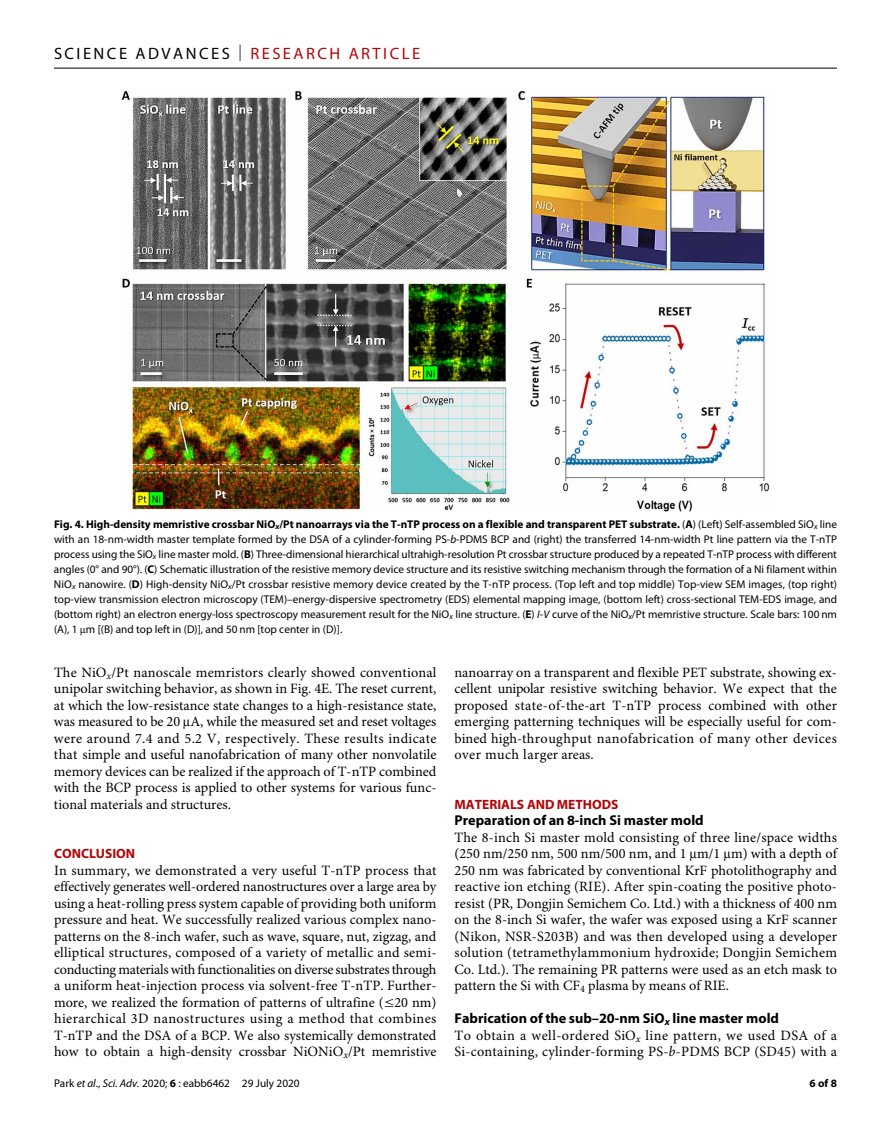
<style>
.page{position:relative;width:891px;height:1134px;background:#fff}
.page>*{position:absolute;margin:0;border:0;box-sizing:border-box;transform-origin:0 0}
.t1{font:16.5px "Myriad Pro";letter-spacing:.15em;color:#000}
.t2{font:14.25px/16.5px "Minion Pro";color:#000;text-align:justify}
.t3{font:700 14.25px "Myriad Pro";color:#000}
.t4{font:700 13.5px "Myriad Pro";color:#b10508}
.t5{font:11.25px/15px "Myriad Pro";color:#000;text-align:justify}
.t6{font:700 11.25px "Myriad Pro";color:#000}
.s1{font-weight:300}
.s2{color:#b10508}
.s3{font-weight:700}
.s4{font-style:italic}
</style>
<div class="page">
<hr style="left:54px;top:68px;width:783px;height:1px;background:#000">
<img style="left:122px;top:91px;width:647px;height:420px">
<p class="t1" style="left:54px;top:40px;width:368px">SCIENCE ADVANCES <span class="s1">|</span> <span class="s2">RESEARCH ARTICLE</span></p>
<p class="t5" style="left:54px;top:517px;width:785px"><span class="s3">Fig. 4. High-density memristive crossbar NiO</span><sub>x</sub><span class="s3">/Pt nanoarrays via the T-nTP process on a flexible and transparent PET substrate.</span> (<span class="s3">A</span>) (Left) Self-assembled SiO<sub>x</sub> line with an 18-nm-width master template formed by the DSA of a cylinder-forming PS-<span class="s4">b</span>-PDMS BCP and (right) the transferred 14-nm-width Pt line pattern via the T-nTP process using the SiO<sub>x</sub> line master mold. (<span class="s3">B</span>) Three-dimensional hierarchical ultrahigh-resolution Pt crossbar structure produced by a repeated T-nTP process with different angles (0° and 90°). (<span class="s3">C</span>) Schematic illustration of the resistive memory device structure and its resistive switching mechanism through the formation of a Ni filament within NiO<sub>x</sub> nanowire. (<span class="s3">D</span>) High-density NiO<sub>x</sub>/Pt crossbar resistive memory device created by the T-nTP process. (Top left and top middle) Top-view SEM images, (top right) top-view transmission electron microscopy (TEM)–energy-dispersive spectrometry (EDS) elemental mapping image, (bottom left) cross-sectional TEM-EDS image, and (bottom right) an electron energy-loss spectroscopy measurement result for the NiO<sub>x</sub> line structure. (<span class="s3">E</span>) <span class="s4">I</span>-<span class="s4">V</span> curve of the NiO<sub>x</sub>/Pt memristive structure. Scale bars: 100 nm (A), 1 m [(B) and top left in (D)], and 50 nm [top center in (D)].</p>
<p class="t2" style="left:54px;top:665px;width:384px">The NiO<sub>x</sub>/Pt nanoscale memristors clearly showed conventional unipolar switching behavior, as shown in Fig. 4E. The reset current, at which the low-resistance state changes to a high-resistance state, was measured to be 20 A, while the measured set and reset voltages were around 7.4 and 5.2 V, respectively. These results indicate that simple and useful nanofabrication of many other nonvolatile memory devices can be realized if the approach of T-nTP combined with the BCP process is applied to other systems for various func&shy;tional materials and structures.</p>
<p class="t4" style="left:54px;top:842px;width:83px">CONCLUSION</p>
<p class="t2" style="left:54px;top:863px;width:384px">In summary, we demonstrated a very useful T-nTP process that effectively generates well-ordered nanostructures over a large area by using a heat-rolling press system capable of providing both uniform pressure and heat. We successfully realized various complex nano&shy;patterns on the 8-inch wafer, such as wave, square, nut, zigzag, and elliptical structures, composed of a variety of metallic and semi&shy;conducting materials with functionalities on diverse substrates through a uniform heat-injection process via solvent-free T-nTP. Further&shy;more, we realized the formation of patterns of ultrafine (≤20 nm) hierarchical 3D nanostructures using a method that combines T-nTP and the DSA of a BCP. We also systemically demonstrated how to obtain a high-density crossbar NiONiO<sub>x</sub>/Pt memristive</p>
<p class="t5" style="left:54px;top:1076px;width:247px">Park <span class="s4">et al</span>., <span class="s4">Sci. Adv.</span> 2020; <span class="s3">6</span> : eabb6462 29 July 2020</p>
<p class="t2" style="left:455px;top:665px;width:384px">nanoarray on a transparent and flexible PET substrate, showing ex&shy;cellent unipolar resistive switching behavior. We expect that the proposed state-of-the-art T-nTP process combined with other emerging patterning techniques will be especially useful for com&shy;bined high-throughput nanofabrication of many other devices over much larger areas.</p>
<p class="t4" style="left:454px;top:793px;width:166px">MATERIALS AND METHODS</p>
<p class="t3" style="left:454px;top:809px;width:251px">Preparation of an 8-inch Si master mold</p>
<p class="t2" style="left:455px;top:830px;width:384px">The 8-inch Si master mold consisting of three line/space widths (250 nm/250 nm, 500 nm/500 nm, and 1 m/1 m) with a depth of 250 nm was fabricated by conventional KrF photolithography and reactive ion etching (RIE). After spin-coating the positive photo&shy;resist (PR, Dongjin Semichem Co. Ltd.) with a thickness of 400 nm on the 8-inch Si wafer, the wafer was exposed using a KrF scanner (Nikon, NSR-S203B) and was then developed using a developer solution (tetramethylammonium hydroxide; Dongjin Semichem Co. Ltd.). The remaining PR patterns were used as an etch mask to pattern the Si with CF<sub>4</sub> plasma by means of RIE.</p>
<p class="t3" style="left:455px;top:1007px;width:326px">Fabrication of the sub–20-nm SiO<sub>x</sub> line master mold</p>
<p class="t2" style="left:455px;top:1028px;width:384px">To obtain a well-ordered SiO<sub>x</sub> line pattern, we used DSA of a<br>Si-containing, cylinder-forming PS-<span class="s4">b</span>-PDMS BCP (SD45) with a</p>
<p class="t6" style="left:810px;top:1074px;width:29px">6 of 8</p>
</div>
